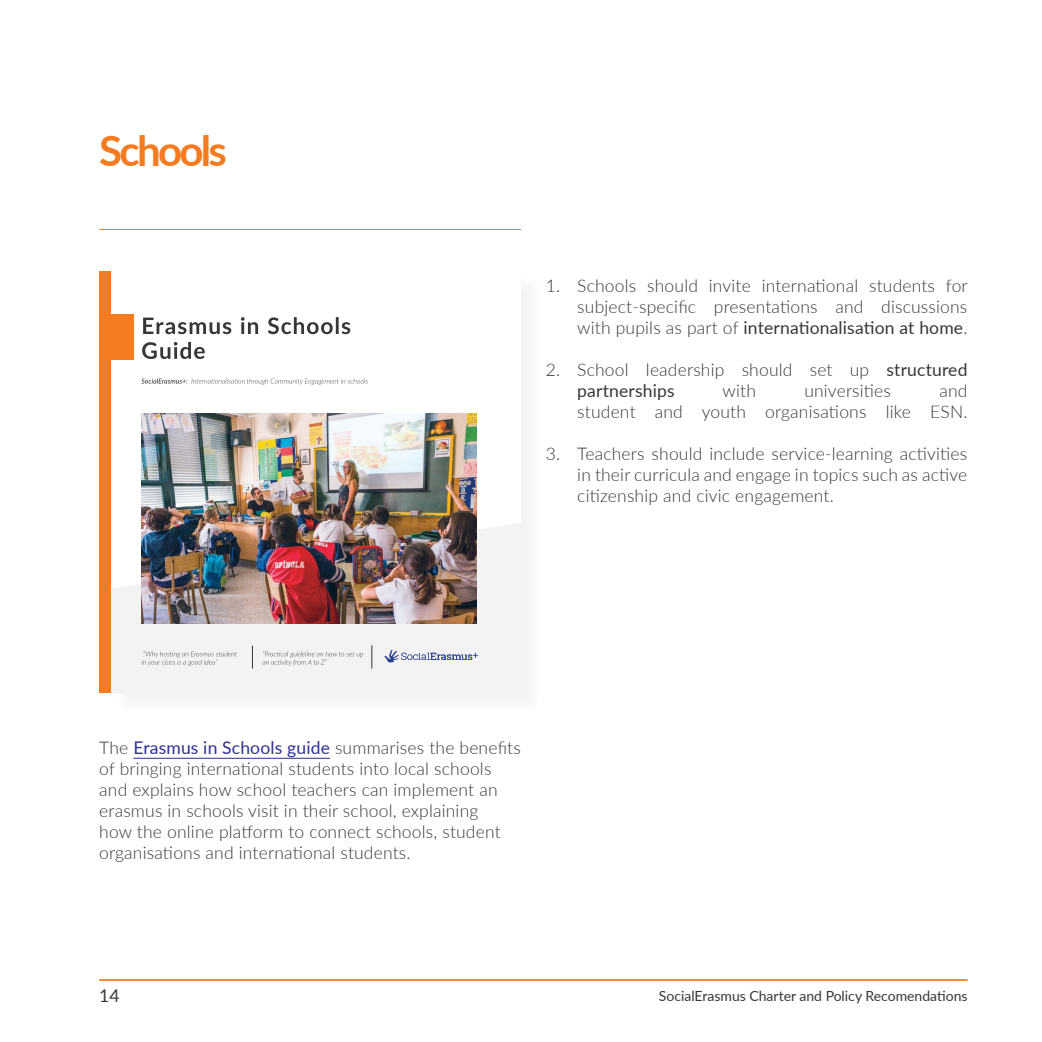
<style>
.page{position:relative;width:1042px;height:1042px;background:#fff}
.page>*{position:absolute;margin:0;border:0;box-sizing:border-box;transform-origin:0 0}
.t1{font:700 42px "Lato";letter-spacing:-.065em;color:#f47b20}
.t2{font:300 17.5px/21px "Lato";letter-spacing:.01em;color:#383637;text-align:justify}
.t3{font:17.5px "Lato";color:#383637}
.t4{font:14px "Lato";color:#383637}
.s1{font-weight:400}
.s2{font-weight:400;color:#2e3092}
</style>
<div class="page">
<hr style="left:99px;top:979px;width:868px;height:2px;background:#f47b20">
<hr style="left:99px;top:229px;width:422px;height:1px;background:#f47b20">
<hr style="left:133px;top:758px;width:197px;height:1px;background:#2e3092">
<img style="left:111px;top:314px;width:366px;height:380px">
<div style="left:99px;top:271px;width:12px;height:422px;background:#f47b20"></div>
<div style="left:111px;top:314px;width:22px;height:45px;background:#f47b20"></div>
<svg style="left:142px;top:342px;width:63px;height:17px"></svg>
<svg style="left:143px;top:317px;width:207px;height:17px"></svg>
<svg style="left:141px;top:378px;width:227px;height:7px"></svg>
<svg style="left:371px;top:645px;width:1px;height:23px"></svg>
<svg style="left:252px;top:645px;width:1px;height:23px"></svg>
<svg style="left:384px;top:649px;width:94px;height:14px"></svg>
<img style="left:141px;top:414px;width:335px;height:209px">
<svg style="left:142px;top:651px;width:95px;height:15px"></svg>
<svg style="left:262px;top:651px;width:101px;height:15px"></svg>
<h1 class="t1" style="left:99px;top:120px;width:129px">Schools</h1>
<p class="t2" style="left:577px;top:275px;width:392px;text-indent:-32px">1. Schools should invite international students for subject-specific presentations and discussions with pupils as part of <span class="s1">internationalisation at home</span>.</p>
<p class="t2" style="left:577px;top:359px;width:392px;text-indent:-32px">2. School leadership should set up <span class="s1">structured partnerships</span></p>
<p class="t2" style="left:577px;top:380px;width:392px;text-align:right">and<br>student and youth organisations like ESN.</p>
<p class="t2" style="left:577px;top:443px;width:391px;text-indent:-32px">3. Teachers should include service-learning activities in their curricula and engage in topics such as active citizenship and civic engagement.</p>
<p class="t2" style="left:722px;top:380px;width:35px">with</p>
<p class="t2" style="left:804px;top:380px;width:88px">universities</p>
<p class="t2" style="left:99px;top:737px;width:423px;text-align:left">The <span class="s2">Erasmus in Schools guide</span> summarises the benefits of bringing international students into local schools and explains how school teachers can implement an erasmus in schools visit in their school, explaining<br>how the online platform to connect schools, student organisations and international students.</p>
<p class="t3" style="left:99px;top:983px;width:22px">14</p>
<p class="t4" style="left:659px;top:986px;width:310px">SocialErasmus Charter and Policy Recomendations</p>
</div>
